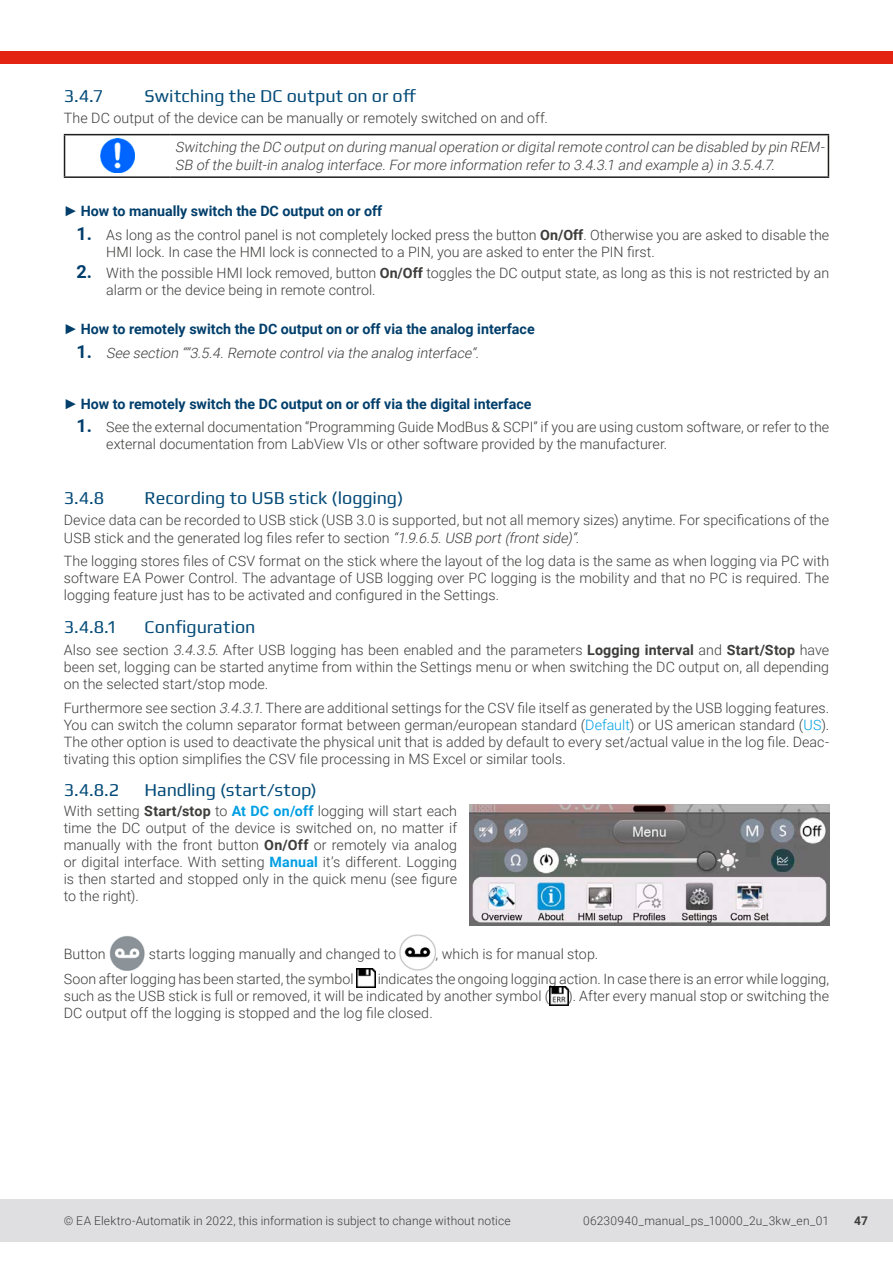
<style>
.page{position:relative;width:893px;height:1263px;background:#fff}
.page>*{position:absolute;margin:0;border:0;box-sizing:border-box;transform-origin:0 0}
.t1{font:18px "Play";letter-spacing:-.005em;color:#034a77}
.t2{font:300 14.25px/17.1px "Roboto";color:#3d3d3c}
.t3{font:700 14.25px/24.2px "Roboto";color:#003e6b}
.t4{font:italic 300 14.25px/17.7px "Roboto";color:#3d3d3c}
.t5{font:300 12px "Roboto";letter-spacing:.01em;color:#3d3d3c}
.t6{font:700 12px "Roboto";color:#3d3d3c}
.s1{font-family:"Arial"}
.s2{font-weight:700;font-size:18px;color:#003e6b}
.s3{font-weight:700}
.s4{font-size:18px}
.s5{font-weight:300;font-style:italic;color:#3d3d3c}
.s6{font-style:italic}
.s7{color:#009fe3}
.s8{font-weight:700;color:#009fe3}
</style>
<div class="page">
<div style="left:0;top:1199px;width:893px;height:43px;background:#dfdfe1"></div>
<div style="left:0;top:51px;width:893px;height:13px;background:#e42413"></div>
<hr style="left:64px;top:135px;width:1px;height:41px;background:#1d1d1b">
<hr style="left:828px;top:135px;width:1px;height:41px;background:#1d1d1b">
<hr style="left:64px;top:134px;width:107px;height:1px;background:#1d1d1b">
<hr style="left:171px;top:134px;width:658px;height:1px;background:#1d1d1b">
<hr style="left:64px;top:176px;width:107px;height:2px;background:#1d1d1b">
<hr style="left:171px;top:176px;width:658px;height:2px;background:#1d1d1b">
<img style="left:101px;top:139px;width:34px;height:34px">
<img style="left:469px;top:805px;width:360px;height:120px">
<img style="left:109px;top:936px;width:36px;height:35px">
<img style="left:399px;top:934px;width:37px;height:36px">
<img style="left:356px;top:969px;width:19px;height:19px">
<img style="left:549px;top:986px;width:19px;height:19px">
<p class="t1" style="left:64px;top:83px;width:41px">3.4.7</p>
<p class="t1" style="left:145px;top:83px;width:273px">Switching the DC output on or off</p>
<p class="t2" style="left:64px;top:109px;width:486px">The DC output of the device can be manually or remotely switched on and off.</p>
<p class="t4" style="left:175px;top:138px;width:654px">Switching the DC outputon during manualoperation ordigitalremote controlcan be disabled by pin REM-<br>SB ofthe built-in analog interface.Formore information referto 3.4.3.1 and example a)in 3.5.4.7.</p>
<p class="t3" style="left:64px;top:199px;width:320px"><span class="s1">►</span> How to manually switch the DC output on or off</p>
<p class="t2" style="left:106px;top:226px;width:724px;text-indent:-30px"><span class="s2">1.</span> As long as the control panel is not completely locked press the button <span class="s3">On/Off</span>. Otherwise you are asked to disable the<br>HMI lock. In case the HMI lock is connected to a PIN, you are asked to enter the PIN first.</p>
<p class="t2" style="left:106px;top:264px;width:724px;text-indent:-30px"><span class="s2">2.</span> With the possible HMI lock removed, button <span class="s3">On/Off</span> toggles the DC output state, as long as this is not restricted by an alarm or the device being in remote control.</p>
<p class="t3" style="left:77px;top:316px;width:460px;text-indent:-13px"><span class="s1">►</span> How to remotely switch the DC output on or off via the analog interface<br><span class="s4">1 .</span> <span class="s5">See section ““3.5.4.Remote controlvia the analog interface“.</span></p>
<p class="t3" style="left:64px;top:391px;width:469px"><span class="s1">►</span> How to remotely switch the DC output on or off via the digital interface</p>
<p class="t2" style="left:106px;top:418px;width:724px;text-indent:-30px"><span class="s2">1.</span> See the external documentation “Programming Guide ModBus &amp; SCPI” if you are using custom software, or refer to the external documentation from LabView VIs or other software provided by the manufacturer.</p>
<p class="t1" style="left:64px;top:485px;width:42px">3.4.8</p>
<p class="t1" style="left:145px;top:485px;width:260px">Recording to USB stick (logging)</p>
<p class="t2" style="left:64px;top:510px;width:767px;line-height:17.7px">Device data can be recorded to USB stick (USB 3.0 is supported, but not all memory sizes) anytime. For specifications of the<br>USB stick and the generated log files refer to section <span class="s6">“1.9.6.5.USB port(frontside)“</span>.</p>
<p class="t2" style="left:64px;top:552px;width:767px;text-align:justify">The logging stores files of CSV format on the stick where the layout of the log data is the same as when logging via PC with software EA Power Control. The advantage of USB logging over PC logging is the mobility and that no PC is required. The logging feature just has to be activated and configured in the Settings.</p>
<p class="t1" style="left:64px;top:614px;width:55px">3.4.8.1</p>
<p class="t1" style="left:145px;top:614px;width:112px">Configuration</p>
<p class="t2" style="left:64px;top:640px;width:767px;text-align:justify">Also see section <span class="s6">3.4.3.5</span>. After USB logging has been enabled and the parameters <span class="s3">Logging interval</span> and <span class="s3">Start/Stop</span> have been set, logging can be started anytime from within the Settings menu or when switching the DC output on, all depending on the selected start/stop mode.</p>
<p class="t2" style="left:64px;top:699px;width:767px;text-align:justify">Furthermore see section <span class="s6">3.4.3.1</span>. There are additional settings for the CSV file itself as generated by the USB logging features.<br>You can switch the column separator format between german/european standard (<span class="s7">Default</span>) or US american standard (<span class="s7">US</span>).<br>The other option is used to deactivate the physical unit that is added by default to every set/actual value in the log file. Deac&shy;tivating this option simplifies the CSV file processing in MS Excel or similar tools.</p>
<p class="t1" style="left:64px;top:778px;width:57px">3.4.8.2</p>
<p class="t1" style="left:145px;top:778px;width:174px">Handling (start/stop)</p>
<p class="t2" style="left:64px;top:801px;width:395px;text-align:justify">With setting <span class="s3">Start/stop</span> to <span class="s8">At DC on/off</span> logging will start each time the DC output of the device is switched on, no matter if manually with the front button <span class="s3">On/Off</span> or remotely via analog or digital interface. With setting <span class="s8">Manual</span> it’s different. Logging is then started and stopped only in the quick menu (see figure to the right).</p>
<p class="t2" style="left:64px;top:945px;width:44px">Button</p>
<p class="t2" style="left:149px;top:945px;width:249px">starts logging manually and changed to</p>
<p class="t2" style="left:436px;top:945px;width:164px">, which is for manual stop.</p>
<p class="t2" style="left:64px;top:969px;width:291px">Soon after logging has been started, the symbol</p>
<p class="t2" style="left:64px;top:969px;width:767px;line-height:17.5px;text-indent:314px">indicates the ongoing logging action. In case there is an error while logging, such as the USB stick is full or removed, it will be indicated by another symbol (</p>
<p class="t2" style="left:568px;top:987px;width:262px">). After every manual stop or switching the</p>
<p class="t2" style="left:64px;top:1004px;width:370px">DC output off the logging is stopped and the log file closed.</p>
<p class="t5" style="left:64px;top:1212px;width:448px">© EA Elektro-Automatik in 2022, this information is subject to change without notice</p>
<p class="t5" style="left:583px;top:1212px;width:247px">06230940_manual_ps_10000_2u_3kw_en_01</p>
<p class="t6" style="left:854px;top:1212px;width:15px">47</p>
</div>
